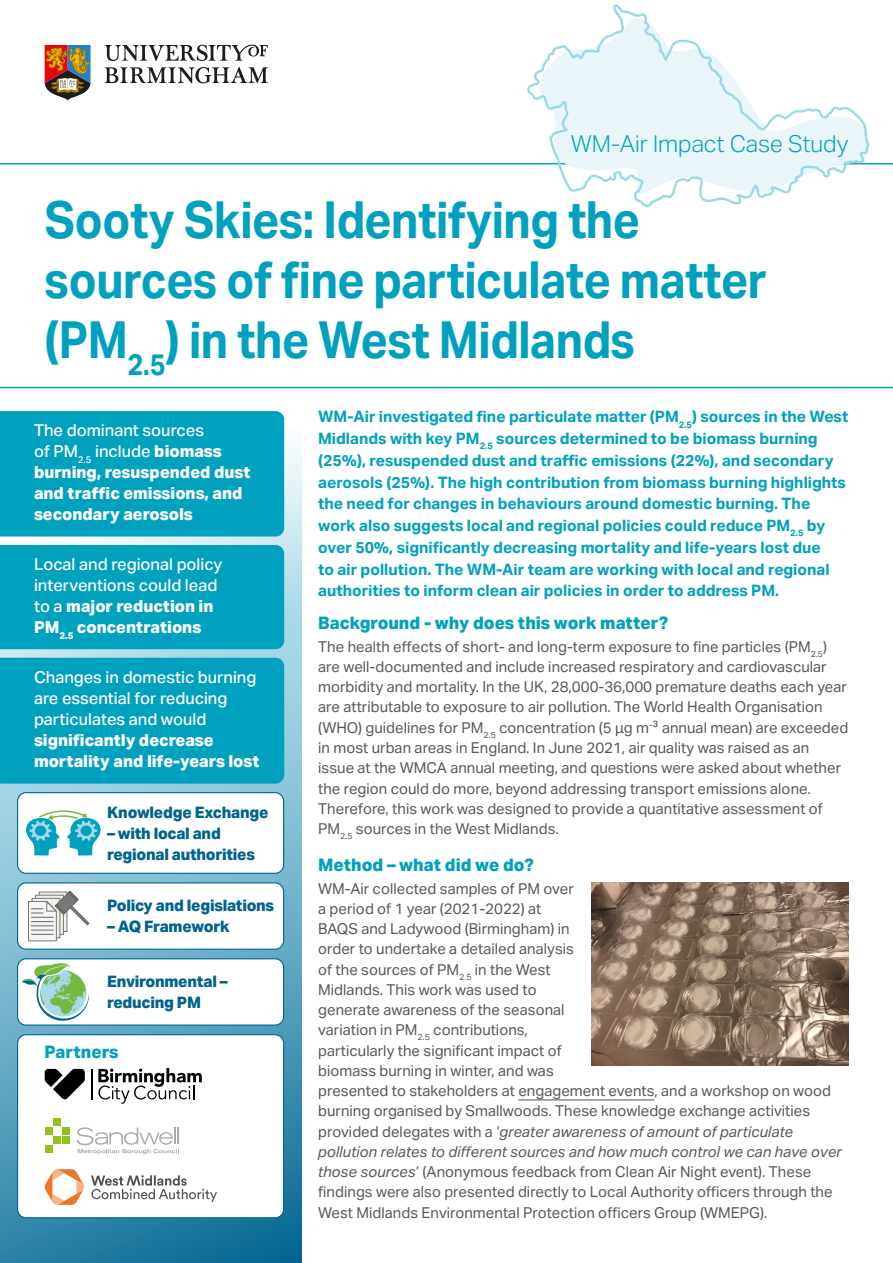
<style>
.page{position:relative;width:893px;height:1263px;background:#fff}
.page>*{position:absolute;margin:0;border:0;box-sizing:border-box;transform-origin:0 0}
.t1{font:700 51px/60px "Aktiv Grotesk";letter-spacing:-.01em;color:#00a1bf;scale:.9 1}
.t2{font:300 23.25px "Aktiv Grotesk";color:#00a1bf}
.t3{font:800 17.25px "Aktiv Grotesk";color:#00a1bf}
.Impacts_Page_1{font:500 16.5px/21px "Aktiv Grotesk";color:#fff}
.Impacts_Page_1-2{font:800 16.5px/21px "Aktiv Grotesk";color:#fff}
.Summary{font:700 15.75px/21.8px "Aktiv Grotesk";color:#00a1bf}
.t4{font:800 15.75px/21px "Aktiv Grotesk";letter-spacing:-.015em;color:#00638f}
.Body_-_final_para_in_section{font:15px/20.2px "Aktiv Grotesk";color:#57585a}
.s1{font-weight:500}
.s2{font-weight:800}
.s3{color:#575757}
.s4{font-style:italic}
</style>
<div class="page">
<svg style="left:0;top:386px;width:301px;height:877px;background:#7bb5cc"></svg>
<hr style="left:518px;top:1099px;width:136px;height:1px;background:#575757">
<svg style="left:105px;top:45px;width:163px;height:16px"></svg>
<svg style="left:105px;top:67px;width:163px;height:16px"></svg>
<svg style="left:45px;top:45px;width:46px;height:55px;background:#997356"></svg>
<hr style="left:0;top:163px;width:893px;height:1px;background:#00a1bf">
<hr style="left:0;top:387px;width:893px;height:1px;background:#00a1bf">
<div style="left:0;top:411px;width:284px;height:125px;background:#00a1bf"></div>
<div style="left:0;top:545px;width:284px;height:104px;background:#00a1bf"></div>
<div style="left:0;top:658px;width:284px;height:125px;background:#00a1bf"></div>
<div style="left:18px;top:793px;width:266px;height:80px;background:#fff;border-radius:9px"></div>
<div style="left:17px;top:792px;width:267px;height:82px;border:1px solid #00638f;border-radius:9px"></div>
<svg style="left:26px;top:810px;width:75px;height:45px"></svg>
<svg style="left:527px;top:4px;width:342px;height:203px"></svg>
<div style="left:18px;top:883px;width:266px;height:66px;background:#fff;border-radius:9px"></div>
<div style="left:17px;top:882px;width:267px;height:68px;border:1px solid #00638f;border-radius:9px"></div>
<svg style="left:28px;top:890px;width:62px;height:52px"></svg>
<img style="left:592px;top:883px;width:256px;height:182px">
<div style="left:18px;top:959px;width:266px;height:66px;background:#fff;border-radius:9px"></div>
<div style="left:17px;top:958px;width:267px;height:68px;border:1px solid #00638f;border-radius:9px"></div>
<svg style="left:17px;top:962px;width:73px;height:65px"></svg>
<div style="left:18px;top:1035px;width:266px;height:183px;background:#fff;border-radius:9px"></div>
<div style="left:17px;top:1034px;width:267px;height:184px;border:1px solid #00638f;border-radius:9px"></div>
<svg style="left:98px;top:1068px;width:104px;height:36px"></svg>
<hr style="left:91px;top:1069px;width:1px;height:30px;background:#000">
<svg style="left:45px;top:1069px;width:40px;height:30px"></svg>
<div style="left:54px;top:1118px;width:7px;height:8px;background:#95c11f"></div>
<div style="left:45px;top:1145px;width:8px;height:8px;background:#95c11f"></div>
<div style="left:45px;top:1127px;width:8px;height:8px;background:#95c11f"></div>
<div style="left:63px;top:1127px;width:7px;height:8px;background:#95c11f"></div>
<div style="left:63px;top:1136px;width:7px;height:8px;background:#95c11f"></div>
<div style="left:54px;top:1136px;width:7px;height:8px;background:#95c11f"></div>
<svg style="left:77px;top:1127px;width:102px;height:27px"></svg>
<svg style="left:91px;top:1175px;width:126px;height:27px"></svg>
<svg style="left:45px;top:1169px;width:39px;height:36px"></svg>
<p class="t2" style="left:571px;top:130px;width:279px">WM-Air Impact Case Study</p>
<p class="t1" style="left:45px;top:191px;width:804px">Sooty Skies: Identifying the sources of fine particulate matter (PM<sub>2.5</sub>) in the West Midlands</p>
<p class="Impacts_Page_1-2" style="left:34px;top:420px;width:218px"><span class="s1">The dominant sources<br>of PM</span><sub>2.5</sub> <span class="s1">include</span> biomass burning, resuspended dust and traffic emissions, and secondary aerosols</p>
<p class="Impacts_Page_1" style="left:34px;top:554px;width:190px">Local and regional policy interventions could lead to a <span class="s2">major reduction in<br>PM</span><sub>2.5</sub> <span class="s2">concentrations</span></p>
<p class="Impacts_Page_1" style="left:34px;top:667px;width:227px">Changes in domestic burning are essential for reducing particulates and would <span class="s2">significantly decrease mortality and life-years lost</span></p>
<p class="t4" style="left:107px;top:802px;width:163px">Knowledge Exchange</p>
<p class="t4" style="left:107px;top:823px;width:149px">– with local and regional authorities</p>
<p class="t4" style="left:107px;top:895px;width:169px">Policy and legislations</p>
<p class="t4" style="left:107px;top:916px;width:124px">– AQ Framework</p>
<p class="t4" style="left:107px;top:971px;width:122px">Environmental – reducing PM</p>
<p class="t3" style="left:45px;top:1042px;width:76px">Partners</p>
<p class="Summary" style="left:318px;top:406px;width:532px">WM-Air investigated fine particulate matter (PM<sub>2.5</sub>) sources in the West Midlands with key PM<sub>2.5</sub> sources determined to be biomass burning (25%), resuspended dust and traffic emissions (22%), and secondary aerosols (25%). The high contribution from biomass burning highlights the need for changes in behaviours around domestic burning. The work also suggests local and regional policies could reduce PM<sub>2.5</sub> by over 50%, significantly decreasing mortality and life-years lost due<br>to air pollution. The WM-Air team are working with local and regional authorities to inform clean air policies in order to address PM.</p>
<p class="t3" style="left:318px;top:613px;width:352px">Background - why does this work matter?</p>
<p class="Body_-_final_para_in_section" style="left:318px;top:636px;width:532px">The health effects of short- and long-term exposure to fine particles (PM<sub>2.5</sub>) are well-documented and include increased respiratory and cardiovascular morbidity and mortality. In the UK, 28,000-36,000 premature deaths each year are attributable to exposure to air pollution. The World Health Organisation (WHO) guidelines for PM<sub>2.5</sub> concentration (5 μg m<sup>-</sup>³ annual mean) are exceeded in most urban areas in England. In June 2021, air quality was raised as an issue at the WMCA annual meeting, and questions were asked about whether the region could do more, beyond addressing transport emissions alone.<br>Therefore, this work was designed to provide a quantitative assessment of PM<sub>2.5</sub> sources in the West Midlands.</p>
<p class="t3" style="left:318px;top:855px;width:217px">Method – what did we do?</p>
<p class="Body_-_final_para_in_section" style="left:318px;top:878px;width:525px">WM-Air collected samples of PM over<br>a period of 1 year (2021-2022) at<br>BAQS and Ladywood (Birmingham) in<br>order to undertake a detailed analysis<br>of the sources of PM<sub>2.5</sub> in the West<br>Midlands. This work was used to<br>generate awareness of the seasonal<br>variation in PM<sub>2.5</sub> contributions,<br>particularly the significant impact of<br>biomass burning in winter, and was<br>presented to stakeholders at <span class="s3">engagement events</span>, and a workshop on wood burning organised by Smallwoods. These knowledge exchange activities provided delegates with a ‘<span class="s4">greater awareness of amount of particulate pollution relates to different sources and how much control we can have over those sources</span>’ (Anonymous feedback from Clean Air Night event). These findings were also presented directly to Local Authority officers through the West Midlands Environmental Protection officers Group (WMEPG).</p>
</div>
